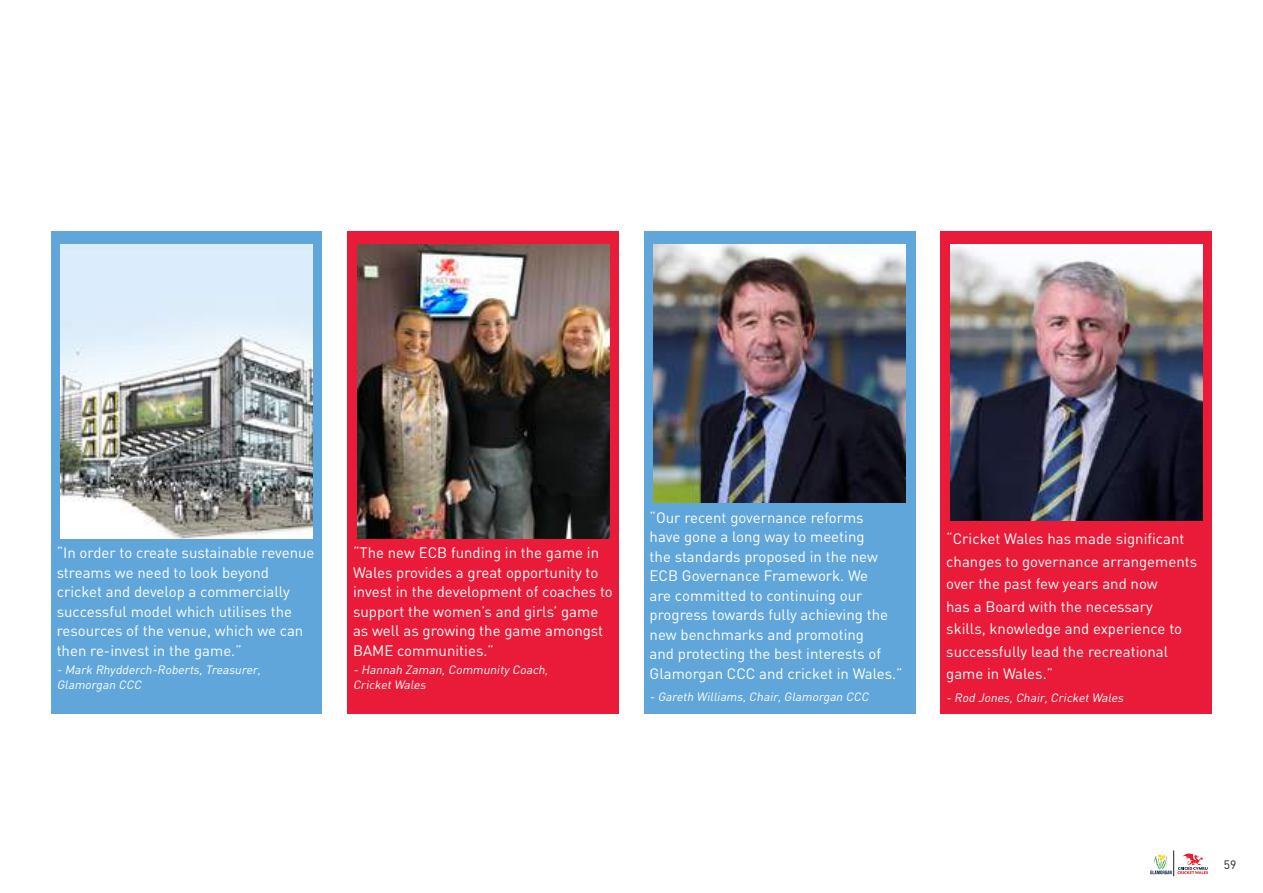
<style>
.page{position:relative;width:1263px;height:893px;background:#fff}
.page>*{position:absolute;margin:0;border:0;box-sizing:border-box;transform-origin:0 0}
.t1{font:15px/19.5px "DIN";color:#fff}
.t2{font:italic 12px/15px "DIN";color:#fff}
.t3{font:12px "DIN";color:#231f20}
</style>
<div class="page">
<div style="left:51px;top:231px;width:271px;height:483px;background:#61a6da"></div>
<div style="left:348px;top:231px;width:271px;height:483px;background:#e91b38"></div>
<div style="left:644px;top:231px;width:271px;height:483px;background:#61a6da"></div>
<div style="left:941px;top:231px;width:271px;height:483px;background:#e91b38"></div>
<img style="left:61px;top:245px;width:252px;height:294px">
<img style="left:357px;top:245px;width:252px;height:294px">
<img style="left:654px;top:245px;width:252px;height:257px">
<img style="left:950px;top:245px;width:252px;height:276px">
<svg style="left:1150px;top:850px;width:58px;height:26px"></svg>
<p class="t1" style="left:57px;top:543px;width:259px">“In order to create sustainable revenue streams we need to look beyond cricket and develop a commercially successful model which utilises the resources of the venue, which we can then re-invest in the game.”</p>
<p class="t2" style="left:57px;top:662px;width:208px">- Mark Rhydderch-Roberts,Treasurer,<br>Glamorgan CCC</p>
<p class="t1" style="left:353px;top:543px;width:261px">“The new ECB funding in the game in Wales provides a great opportunity to invest in the development of coaches to support the women’s and girls’ game as well as growing the game amongst BAME communities.”</p>
<p class="t2" style="left:353px;top:662px;width:199px">- Hannah Zaman,Community Coach,<br>CricketWales</p>
<p class="t1" style="left:650px;top:507px;width:255px">“Our recent governance reforms<br>have gone a long way to meeting<br>the standards proposed in the new<br>ECB Governance Framework. We<br>are committed to continuing our progress towards fully achieving the new benchmarks and promoting<br>and protecting the best interests of<br>Glamorgan CCC and cricket in Wales.”</p>
<p class="t2" style="left:650px;top:689px;width:223px">- Gareth Williams,Chair,Glamorgan CCC</p>
<p class="t1" style="left:946px;top:527px;width:253px;line-height:22.5px">“Cricket Wales has made significant changes to governance arrangements over the past few years and now<br>has a Board with the necessary<br>skills, knowledge and experience to successfully lead the recreational game in Wales.”</p>
<p class="t2" style="left:946px;top:690px;width:181px">- Rod Jones,Chair,CricketWales</p>
<p class="t3" style="left:1224px;top:858px;width:14px">59</p>
</div>
